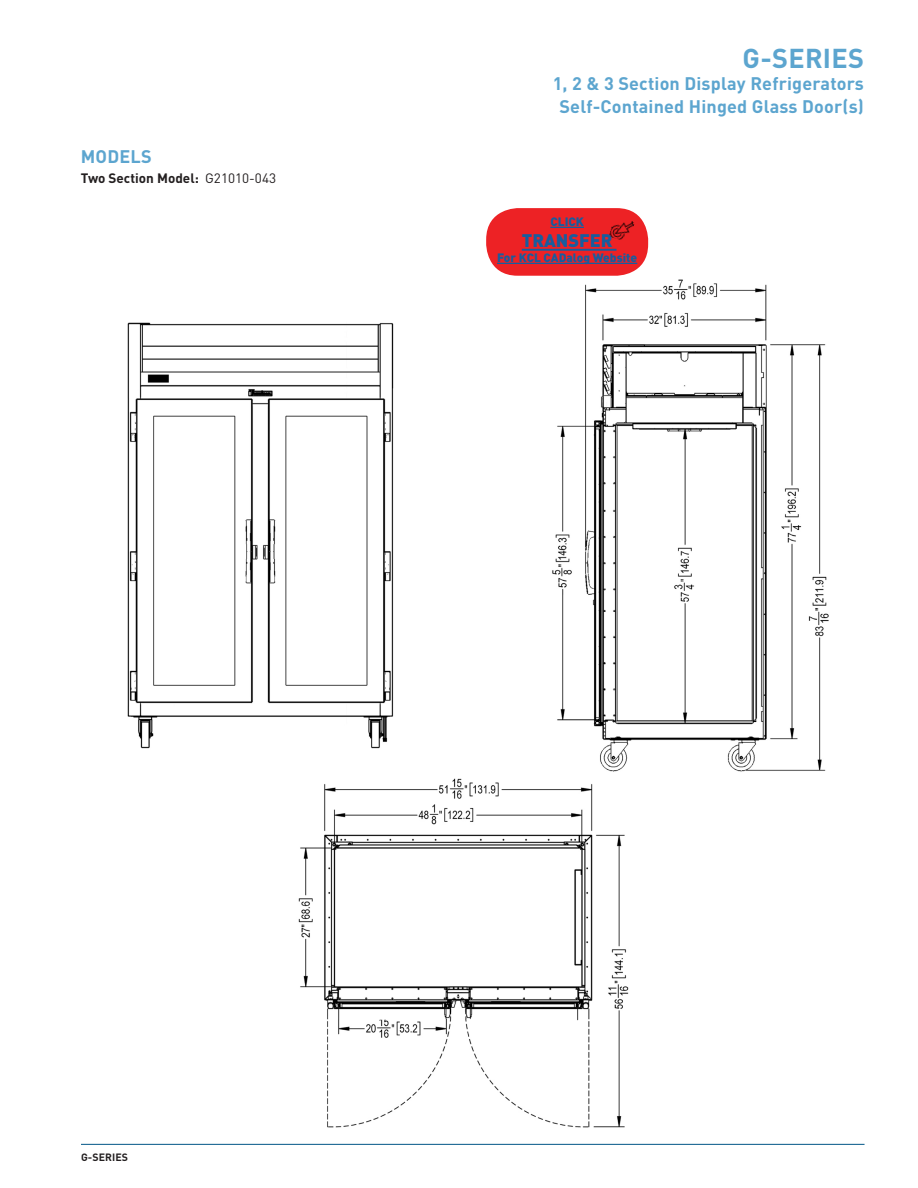
<style>
.page{position:relative;width:918px;height:1188px;background:#fff}
.page>*{position:absolute;margin:0;border:0;box-sizing:border-box;transform-origin:0 0}
.t1{font:700 27px "DIN";letter-spacing:.01em;color:#5ca5cf}
.t2{font:700 18px/22.5px "DIN";letter-spacing:.01em;color:#5ca5cf;text-align:center}
.t3{font:900 18px "DIN";color:#175d9e}
.t4{font:700 13.5px "DIN";color:#231f20}
.t5{font:900 12px "DIN";color:#175d9e}
.t6{font:700 10.5px "DIN";letter-spacing:.01em;color:#231f20}
.s1{font-weight:400}
</style>
<div class="page">
<hr style="left:81px;top:1144px;width:784px;height:1px;background:#005587">
<img style="left:552px;top:251px;width:277px;height:521px">
<div style="left:486px;top:208px;width:162px;height:68px;background:#ed2225;border-radius:32px"></div>
<hr style="left:550px;top:227px;width:34px;height:1px;background:#175d9e">
<hr style="left:522px;top:249px;width:95px;height:2px;background:#175d9e">
<hr style="left:497px;top:263px;width:140px;height:1px;background:#175d9e">
<img style="left:609px;top:221px;width:26px;height:19px">
<img style="left:127px;top:322px;width:267px;height:427px">
<img style="left:298px;top:778px;width:331px;height:350px">
<p class="t2" style="left:81px;top:145px;width:72px">MODELS</p>
<p class="t4" style="left:81px;top:170px;width:197px">Two Section Model: <span class="s1">G21010-043</span></p>
<h1 class="t1" style="left:743px;top:40px;width:123px">G-SERIES</h1>
<p class="t2" style="left:553px;top:72px;width:313px">1, 2 &amp; 3 Section Display Refrigerators<br>Self-Contained Hinged Glass Door(s)</p>
<p class="t5" style="left:550px;top:213px;width:35px">CLICK</p>
<p class="t3" style="left:522px;top:229px;width:92px">TRANSFER</p>
<p class="t5" style="left:497px;top:249px;width:142px">For KCL CADalog Website</p>
<p class="t6" style="left:81px;top:1151px;width:49px">G-SERIES</p>
</div>
